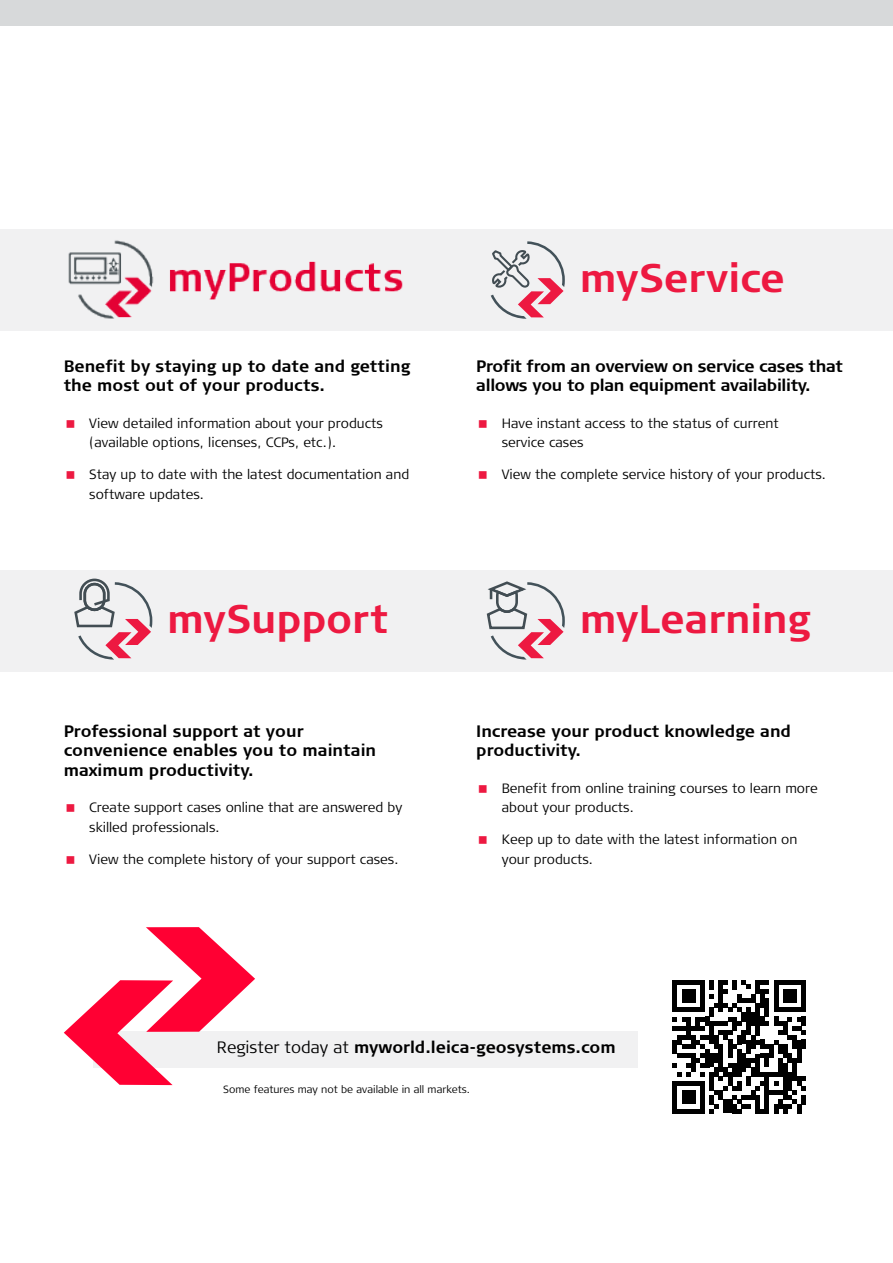
<style>
.page{position:relative;width:893px;height:1263px;background:#fff}
.page>*{position:absolute;margin:0;border:0;box-sizing:border-box;transform-origin:0 0}
.t1{font:700 39.75px "Signa Column";letter-spacing:-.005em;color:#ed1941}
.t2{font:700 16.5px/19.5px "Signa Column";color:#000}
.t3{font:700 16.5px/19.5px "Signa Column";letter-spacing:-.02em;color:#000}
.t4{font:300 13.5px/19.5px "Signa Column";color:#000}
.t5{font:300 10.5px "Signa Column";color:#000}
.s1{font-weight:300}
</style>
<div class="page">
<div style="left:0;top:0;width:893px;height:26px;background:#d7d9da"></div>
<div style="left:94px;top:1031px;width:544px;height:37px;background:#f1f1f2"></div>
<svg style="left:64px;top:927px;width:191px;height:158px"></svg>
<svg style="left:673px;top:980px;width:133px;height:133px"></svg>
<div style="left:801px;top:1095px;width:5px;height:9px;background:#000"></div>
<div style="left:0;top:230px;width:893px;height:101px;background:#f1f1f2"></div>
<div style="left:0;top:570px;width:893px;height:101px;background:#f1f1f2"></div>
<img style="left:68px;top:240px;width:335px;height:79px">
<svg style="left:74px;top:578px;width:78px;height:81px"></svg>
<svg style="left:490px;top:241px;width:75px;height:78px"></svg>
<svg style="left:486px;top:581px;width:79px;height:78px"></svg>
<p class="t2" style="left:64px;top:356px;width:348px">Benefit by staying up to date and getting the most out of your products.</p>
<p class="t4" style="left:89px;top:413px;width:295px">View detailed information about your products (available options, licenses, CCPs, etc.).</p>
<p class="t4" style="left:89px;top:465px;width:321px">Stay up to date with the latest documentation and software updates.</p>
<h1 class="t1" style="left:167px;top:593px;width:222px">mySupport</h1>
<p class="t2" style="left:64px;top:721px;width:314px">Professional support at your convenience enables you to maintain maximum productivity.</p>
<p class="t4" style="left:89px;top:798px;width:314px">Create support cases online that are answered by skilled professionals.</p>
<p class="t4" style="left:89px;top:850px;width:311px">View the complete history of your support cases.</p>
<h1 class="t1" style="left:580px;top:253px;width:207px">myService</h1>
<p class="t3" style="left:476px;top:356px;width:368px">Profit from an overview on service cases that allows you to plan equipment availability.</p>
<p class="t4" style="left:502px;top:413px;width:278px">Have instant access to the status of current service cases</p>
<p class="t4" style="left:502px;top:465px;width:326px">View the complete service history of your products.</p>
<h1 class="t1" style="left:580px;top:593px;width:232px">myLearning</h1>
<p class="t2" style="left:476px;top:721px;width:316px">Increase your product knowledge and productivity.</p>
<p class="t4" style="left:502px;top:778px;width:318px">Benefit from online training courses to learn more about your products.</p>
<p class="t4" style="left:502px;top:830px;width:297px">Keep up to date with the latest information on your products.</p>
<p class="t2" style="left:217px;top:1037px;width:400px"><span class="s1">Register today at</span> myworld.leica-geosystems.com</p>
<p class="t5" style="left:223px;top:1082px;width:248px">Some features may not be available in all markets.</p>
</div>
